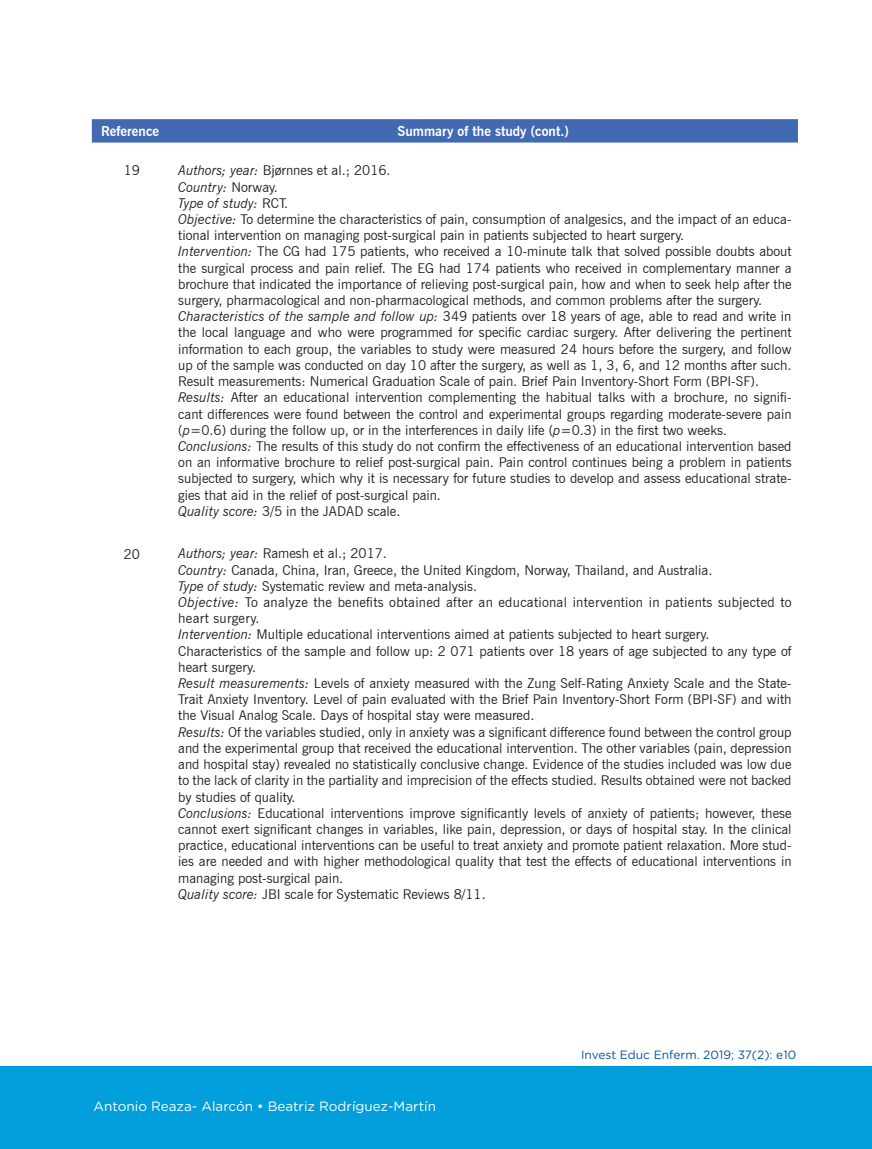
<style>
.page{position:relative;width:872px;height:1149px;background:#fff}
.page>*{position:absolute;margin:0;border:0;box-sizing:border-box;transform-origin:0 0}
.t1{font:13.5px/16.2px "News Gothic BT";color:#231f20}
.t2{font:13.5px "Gotham Rounded";color:#fff}
.t3{font:700 13.5px "News Gothic BT";color:#fff}
.t4{font:12px "Gotham Rounded";color:#0054a6}
.s1{font-style:italic}
</style>
<div class="page">
<div style="left:0;top:1065px;width:872px;height:83px;background:#009edb"></div>
<div style="left:92px;top:119px;width:706px;height:23px;background:#426ab3"></div>
<p class="t3" style="left:101px;top:123px;width:60px">Reference</p>
<p class="t3" style="left:397px;top:123px;width:173px">Summary of the study (cont.)</p>
<p class="t1" style="left:124px;top:162px;width:18px">19</p>
<p class="t1" style="left:178px;top:162px;width:615px"><span class="s1">Authors; year:</span> Bjørnnes et al.; 2016.<br><span class="s1">Country:</span> Norway.<br><span class="s1">Type of study:</span> RCT.<br><span class="s1">Objective:</span> To determine the characteristics of pain, consumption of analgesics, and the impact of an educa&shy;tional intervention on managing post-surgical pain in patients subjected to heart surgery.<br><span class="s1">Intervention:</span> The CG had 175 patients, who received a 10-minute talk that solved possible doubts about the surgical process and pain relief. The EG had 174 patients who received in complementary manner a brochure that indicated the importance of relieving post-surgical pain, how and when to seek help after the surgery, pharmacological and non-pharmacological methods, and common problems after the surgery.<br><span class="s1">Characteristics of the sample and follow up:</span> 349 patients over 18 years of age, able to read and write in the local language and who were programmed for specific cardiac surgery. After delivering the pertinent information to each group, the variables to study were measured 24 hours before the surgery, and follow up of the sample was conducted on day 10 after the surgery, as well as 1, 3, 6, and 12 months after such.<br>Result measurements: Numerical Graduation Scale of pain. Brief Pain Inventory-Short Form (BPI-SF).<br><span class="s1">Results:</span> After an educational intervention complementing the habitual talks with a brochure, no signifi&shy;cant differences were found between the control and experimental groups regarding moderate-severe pain (<span class="s1">p</span>=0.6) during the follow up, or in the interferences in daily life (<span class="s1">p</span>=0.3) in the first two weeks.<br><span class="s1">Conclusions:</span> The results of this study do not confirm the effectiveness of an educational intervention based on an informative brochure to relief post-surgical pain. Pain control continues being a problem in patients subjected to surgery, which why it is necessary for future studies to develop and assess educational strate&shy;gies that aid in the relief of post-surgical pain.<br><span class="s1">Quality score:</span> 3/5 in the JADAD scale.</p>
<p class="t1" style="left:124px;top:546px;width:18px">20</p>
<p class="t1" style="left:178px;top:545px;width:615px"><span class="s1">Authors; year:</span> Ramesh et al.; 2017.<br><span class="s1">Country:</span> Canada, China, Iran, Greece, the United Kingdom, Norway, Thailand, and Australia.<br><span class="s1">Type of study:</span> Systematic review and meta-analysis.<br><span class="s1">Objective:</span> To analyze the benefits obtained after an educational intervention in patients subjected to heart surgery.<br><span class="s1">Intervention:</span> Multiple educational interventions aimed at patients subjected to heart surgery.<br>Characteristics of the sample and follow up: 2 071 patients over 18 years of age subjected to any type of heart surgery.<br><span class="s1">Result measurements:</span> Levels of anxiety measured with the Zung Self-Rating Anxiety Scale and the State-Trait Anxiety Inventory. Level of pain evaluated with the Brief Pain Inventory-Short Form (BPI-SF) and with the Visual Analog Scale. Days of hospital stay were measured.<br><span class="s1">Results:</span> Of the variables studied, only in anxiety was a significant difference found between the control group and the experimental group that received the educational intervention. The other variables (pain, depression and hospital stay) revealed no statistically conclusive change. Evidence of the studies included was low due to the lack of clarity in the partiality and imprecision of the effects studied. Results obtained were not backed by studies of quality.<br><span class="s1">Conclusions:</span> Educational interventions improve significantly levels of anxiety of patients; however, these cannot exert significant changes in variables, like pain, depression, or days of hospital stay. In the clinical practice, educational interventions can be useful to treat anxiety and promote patient relaxation. More stud&shy;ies are needed and with higher methodological quality that test the effects of educational interventions in managing post-surgical pain.<br><span class="s1">Quality score:</span> JBI scale for Systematic Reviews 8/11.</p>
<p class="t2" style="left:94px;top:1097px;width:344px">Antonio Reaza- Alarcón • Beatriz Rodríguez-Martín</p>
<p class="t4" style="left:581px;top:1045px;width:217px">Invest Educ Enferm. 2019; 37(2): e10</p>
</div>
